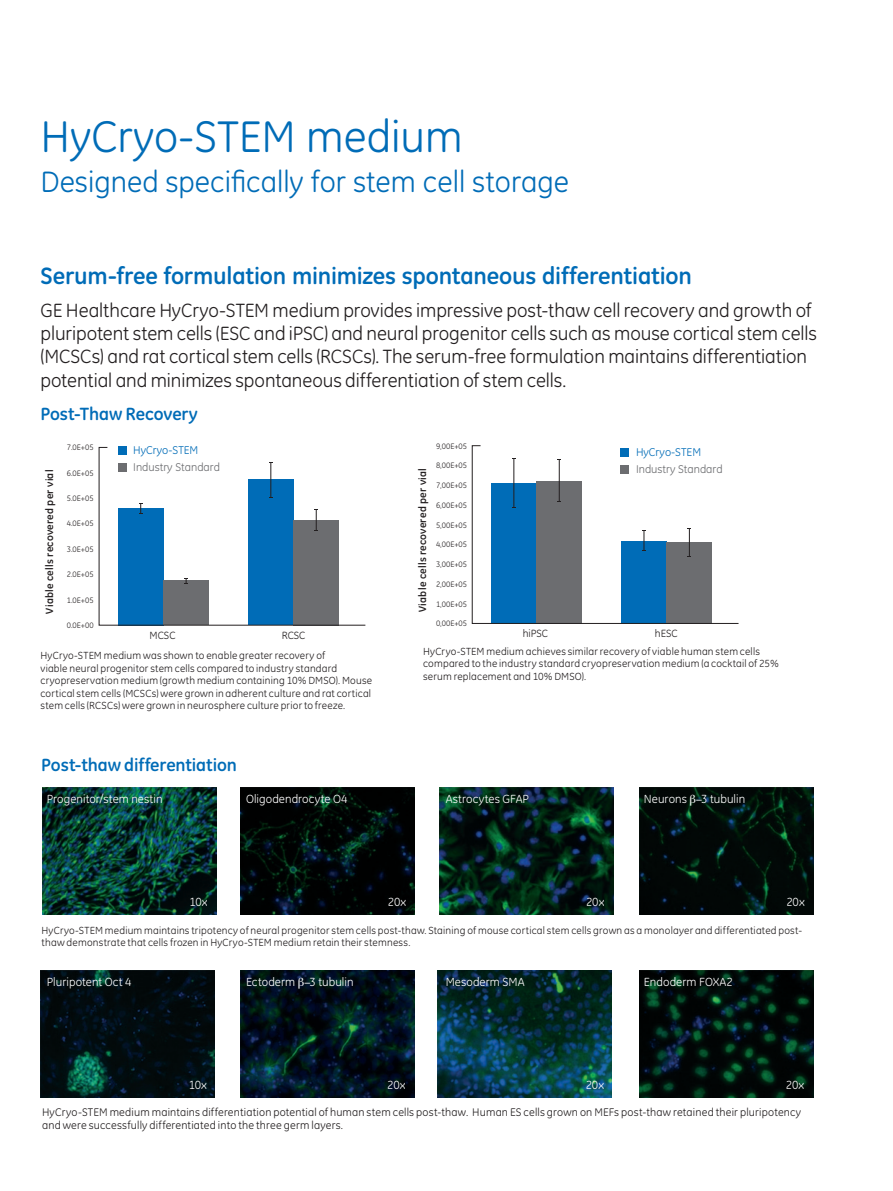
<style>
.page{position:relative;width:893px;height:1191px;background:#fff}
.page>*{position:absolute;margin:0;border:0;box-sizing:border-box;transform-origin:0 0}
.t1{font:45px "GE Inspira";color:#006cb7}
.t2{font:30px "GE Inspira";color:#006cb7}
.t3{font:700 24px "GE Inspira";letter-spacing:-.005em;color:#006cb7}
.t4{font:19.5px/23.4px "GE Inspira";letter-spacing:-.005em;color:#231f20}
.t5{font:700 18px "GE Inspira";letter-spacing:-.005em;color:#006cb7}
.t6{font:12px "GE Inspira";letter-spacing:.005em;color:#fff}
.t7{font:11.4px "GE Inspira";color:#6c6d70}
.t8{font:11.4px "GE Inspira";color:#006cb7}
.t9{font:11.25px/13.5px "GE Inspira";letter-spacing:.015em;color:#231f20}
.t10{font:700 10.65px "GE Inspira";letter-spacing:.02em;color:#231f20}
.t11{font:10.65px "GE Inspira";color:#231f20}
.t12{font:10.5px/12.6px "GE Inspira";letter-spacing:.015em;color:#231f20}
.t13{font:7.95px "GE Inspira";color:#231f20}
</style>
<div class="page">
<img style="left:40px;top:970px;width:174px;height:127px">
<img style="left:241px;top:970px;width:173px;height:127px">
<img style="left:639px;top:970px;width:174px;height:127px">
<img style="left:438px;top:970px;width:173px;height:127px">
<img style="left:240px;top:787px;width:174px;height:127px">
<img style="left:639px;top:787px;width:174px;height:127px">
<img style="left:440px;top:787px;width:174px;height:127px">
<img style="left:42px;top:787px;width:174px;height:127px">
<div style="left:118px;top:446px;width:8px;height:8px;background:#006cb7"></div>
<svg style="left:98px;top:447px;width:268px;height:179px"></svg>
<svg style="left:472px;top:445px;width:267px;height:179px"></svg>
<svg style="left:299px;top:977px;width:11px;height:11px"></svg>
<svg style="left:690px;top:794px;width:12px;height:11px"></svg>
<h1 class="t1" style="left:40px;top:110px;width:424px">HyCryo-STEM medium</h1>
<h2 class="t2" style="left:40px;top:164px;width:530px">Designed specifically for stem cell storage</h2>
<h3 class="t3" style="left:40px;top:260px;width:653px">Serum-free formulation minimizes spontaneous differentiation</h3>
<p class="t4" style="left:40px;top:298px;width:778px">GE Healthcare HyCryo-STEM medium provides impressive post-thaw cell recovery and growth of pluripotent stem cells (ESC and iPSC) and neural progenitor cells such as mouse cortical stem cells (MCSCs) and rat cortical stem cells (RCSCs). The serum-free formulation maintains differentiation potential and minimizes spontaneous differentiation of stem cells.</p>
<h3 class="t5" style="left:40px;top:402px;width:159px">Post-Thaw Recovery</h3>
<p class="t10" style="left:43px;top:613px;width:145px;rotate:-90deg">Viable cells recovered per vial</p>
<p class="t13" style="left:67px;top:443px;width:28px">7.0E+05</p>
<p class="t13" style="left:67px;top:468px;width:28px">6.0E+05</p>
<p class="t13" style="left:67px;top:494px;width:28px">5.0E+05</p>
<p class="t13" style="left:67px;top:519px;width:28px">4.0E+05</p>
<p class="t13" style="left:67px;top:544px;width:28px">3.0E+05</p>
<p class="t13" style="left:67px;top:570px;width:28px">2.0E+05</p>
<p class="t13" style="left:67px;top:595px;width:28px">1.0E+05</p>
<p class="t13" style="left:67px;top:620px;width:28px">0.0E+00</p>
<p class="t8" style="left:133px;top:444px;width:67px">HyCryo-STEM</p>
<p class="t7" style="left:133px;top:460px;width:88px">Industry Standard</p>
<p class="t11" style="left:150px;top:629px;width:28px">MCSC</p>
<p class="t11" style="left:282px;top:629px;width:25px">RCSC</p>
<p class="t13" style="left:436px;top:441px;width:33px">9,00E+05</p>
<p class="t13" style="left:436px;top:461px;width:33px">8,00E+05</p>
<p class="t13" style="left:436px;top:481px;width:33px">7,00E+05</p>
<p class="t13" style="left:436px;top:500px;width:33px">6,00E+05</p>
<p class="t13" style="left:436px;top:520px;width:33px">5,00E+05</p>
<p class="t13" style="left:436px;top:540px;width:33px">4,00E+05</p>
<p class="t13" style="left:436px;top:560px;width:33px">3,00E+05</p>
<p class="t13" style="left:436px;top:579px;width:33px">2,00E+05</p>
<p class="t13" style="left:436px;top:599px;width:33px">1,00E+05</p>
<p class="t13" style="left:436px;top:619px;width:33px">0,00E+05</p>
<p class="t10" style="left:416px;top:612px;width:145px;rotate:-90deg">Viable cells recovered per vial</p>
<p class="t8" style="left:636px;top:446px;width:67px">HyCryo-STEM</p>
<p class="t7" style="left:636px;top:462px;width:88px">Industry Standard</p>
<p class="t11" style="left:523px;top:627px;width:27px">hiPSC</p>
<p class="t11" style="left:655px;top:627px;width:24px">hESC</p>
<p class="t12" style="left:40px;top:649px;width:333px">HyCryo-STEM medium was shown to enable greater recovery of<br>viable neural progenitor stem cells compared to industry standard cryopreservation medium (growth medium containing 10% DMSO). Mouse cortical stem cells (MCSCs) were grown in adherent culture and rat cortical stem cells (RCSCs) were grown in neurosphere culture prior to freeze.</p>
<p class="t12" style="left:423px;top:645px;width:357px">HyCryo-STEM medium achieves similar recovery of viable human stem cells compared to the industry standard cryopreservation medium (a cocktail of 25% serum replacement and 10% DMSO).</p>
<h3 class="t5" style="left:41px;top:753px;width:197px">Post-thaw differentiation</h3>
<p class="t6" style="left:47px;top:791px;width:117px">Progenitor/stem nestin</p>
<p class="t6" style="left:246px;top:791px;width:103px">Oligodendrocyte O4</p>
<p class="t6" style="left:446px;top:791px;width:85px">Astrocytes GFAP</p>
<p class="t6" style="left:644px;top:791px;width:103px">Neurons 3 tubulin</p>
<p class="t6" style="left:189px;top:895px;width:20px">10x</p>
<p class="t6" style="left:388px;top:895px;width:20px">20x</p>
<p class="t6" style="left:586px;top:895px;width:20px">20x</p>
<p class="t6" style="left:786px;top:895px;width:20px">20x</p>
<p class="t12" style="left:42px;top:923px;width:762px">HyCryo-STEM medium maintains tripotency of neural progenitor stem cells post-thaw. Staining of mouse cortical stem cells grown as a monolayer and differentiated post&shy;thaw demonstrate that cells frozen in HyCryo-STEM medium retain their stemness.</p>
<p class="t6" style="left:47px;top:975px;width:86px">Pluripotent Oct 4</p>
<p class="t6" style="left:246px;top:975px;width:109px">Ectoderm 3 tubulin</p>
<p class="t6" style="left:446px;top:975px;width:80px">Mesoderm SMA</p>
<p class="t6" style="left:644px;top:975px;width:90px">Endoderm FOXA2</p>
<p class="t6" style="left:189px;top:1077px;width:20px">10x</p>
<p class="t6" style="left:387px;top:1077px;width:20px">20x</p>
<p class="t6" style="left:586px;top:1077px;width:20px">20x</p>
<p class="t6" style="left:786px;top:1077px;width:20px">20x</p>
<p class="t9" style="left:42px;top:1105px;width:761px">HyCryo-STEM medium maintains differentiation potential of human stem cells post-thaw. Human ES cells grown on MEFs post-thaw retained their pluripotency and were successfully differentiated into the three germ layers.</p>
</div>
